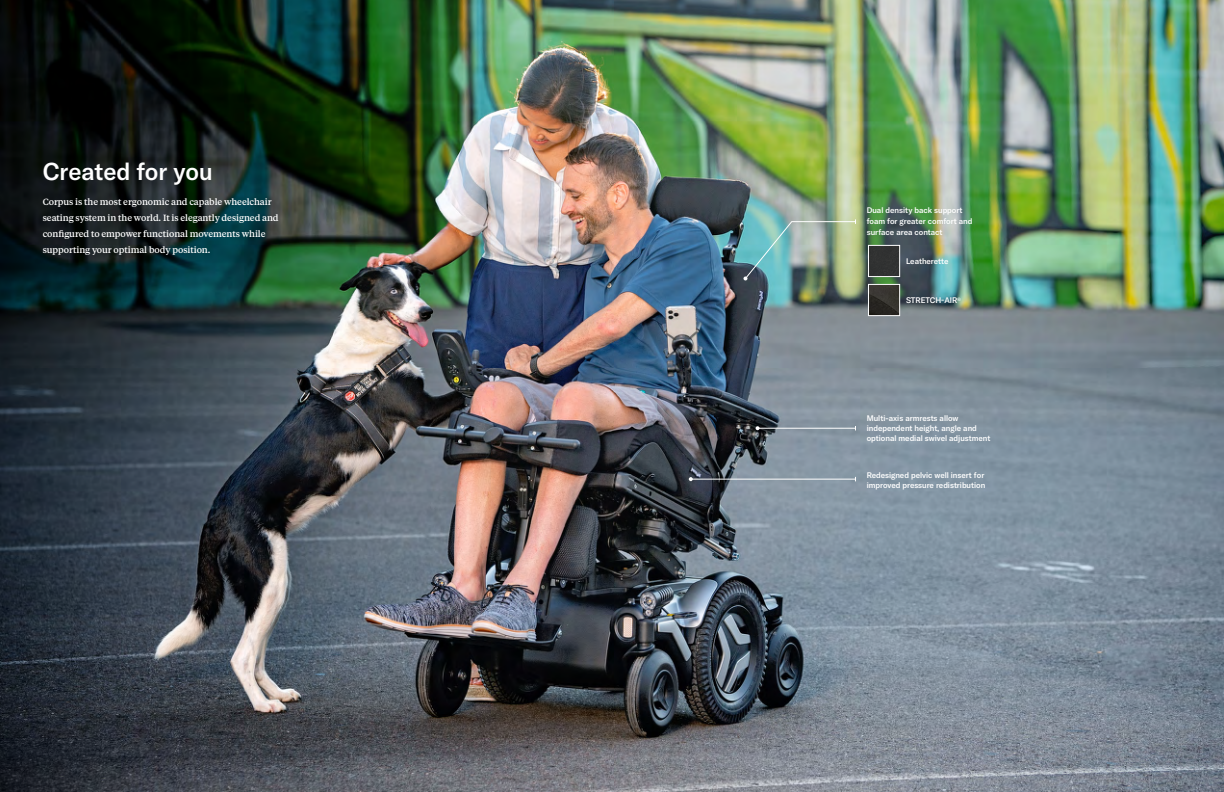
<style>
.page{position:relative;width:1224px;height:792px;background:#fff}
.page>*{position:absolute;margin:0;border:0;box-sizing:border-box;transform-origin:0 0}
.Body_Copy{font:500 24px "GT America";letter-spacing:-.005em;color:#fff}
.Body_Copy-2{font:500 9px/16px "Tiempos Text";letter-spacing:-.01em;color:#fff}
.t1{font:500 8px/10px "GT America";color:#fff}
</style>
<div class="page">
<img style="left:0;top:0;width:1224px;height:792px">
<hr style="left:691px;top:479px;width:164px;height:1px;background:#fff">
<svg style="left:689px;top:477px;width:4px;height:4px"></svg>
<hr style="left:758px;top:428px;width:97px;height:1px;background:#fff">
<svg style="left:756px;top:426px;width:4px;height:4px"></svg>
<img style="left:743px;top:219px;width:113px;height:61px">
<img style="left:870px;top:247px;width:28px;height:28px">
<div style="left:868px;top:245px;width:32px;height:32px;border:1px solid #fff"></div>
<img style="left:870px;top:286px;width:28px;height:28px">
<div style="left:868px;top:284px;width:32px;height:32px;border:1px solid #fff"></div>
<p class="Body_Copy" style="left:43px;top:156px;width:171px">Created for you</p>
<p class="Body_Copy-2" style="left:43px;top:193px;width:237px">Corpus is the most ergonomic and capable wheelchair seating system in the world. It is elegantly designed and configured to empower functional movements while supporting your optimal body position.</p>
<p class="t1" style="left:867px;top:204px;width:107px;line-height:11px">Dual density back support foam for greater comfort and surface area contact</p>
<p class="t1" style="left:906px;top:257px;width:44px">Leatherette</p>
<p class="t1" style="left:906px;top:296px;width:57px">STRETCH-AIR<sup>®</sup></p>
<p class="t1" style="left:867px;top:413px;width:125px">Multi-axis armrests allow independent height, angle and optional medial swivel adjustment</p>
<p class="t1" style="left:867px;top:470px;width:120px">Redesigned pelvic well insert for improved pressure redistribution</p>
</div>
